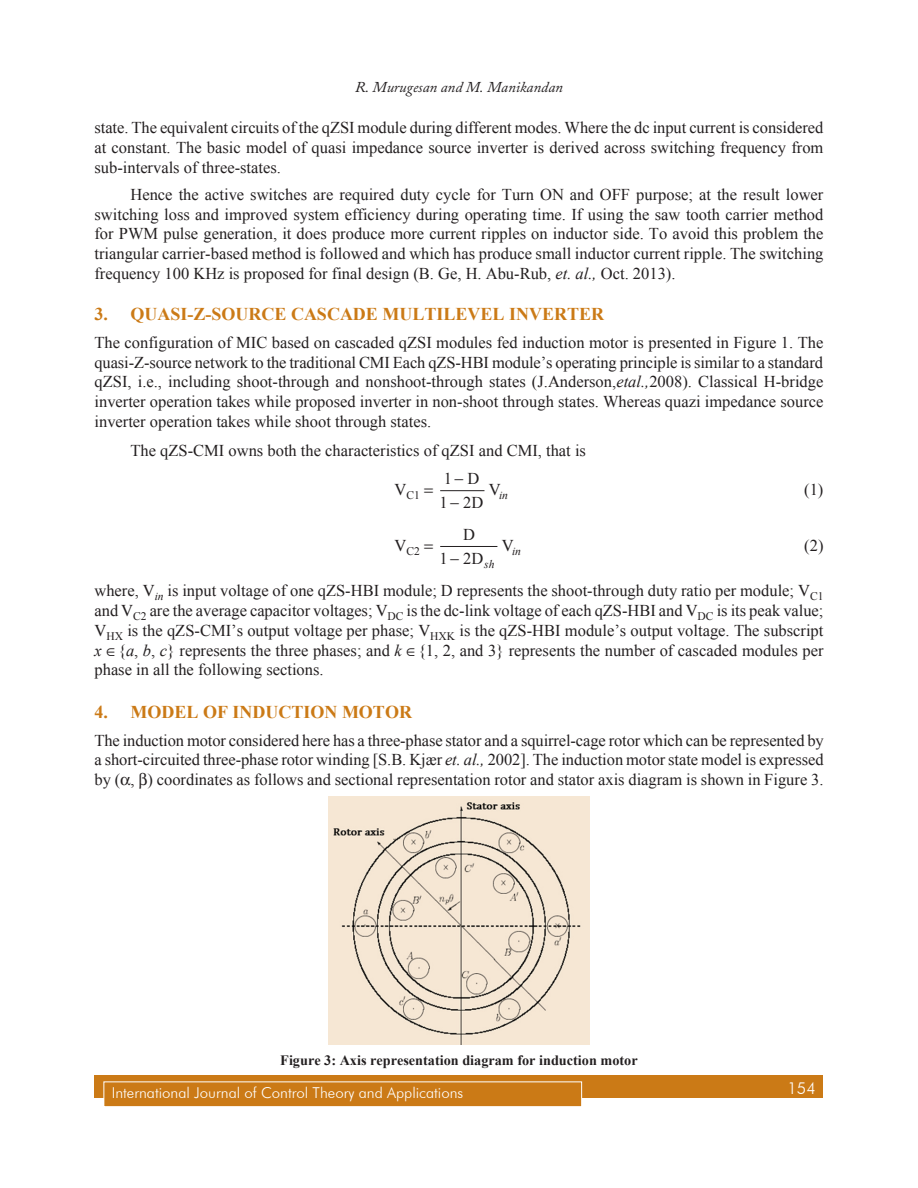
<style>
.page{position:relative;width:918px;height:1188px;background:#fff}
.page>*{position:absolute;margin:0;border:0;box-sizing:border-box;transform-origin:0 0}
.Subhead_1{font:700 18px "Times New Roman";color:#cb7a16}
.Body_text{font:16.5px/19.8px "Times New Roman";color:#231f20;text-align:justify}
.Eq-space{font:16.5px "Times New Roman";color:#231f20}
.t1{font:300 16.5px "Futura BT";color:#fff}
.t2{font:300 15px "Futura BT";color:#fff}
.t3{font:italic 15px "Adobe Caslon Pro";color:#231f20}
.t4{font:700 14.25px "Times New Roman";color:#231f20}
.t5{font:italic 11.7px "Times New Roman";color:#231f20}
.Eq-space-2{font:11.55px "Times New Roman";color:#231f20}
.s1{font-style:italic}
</style>
<div class="page">
<div style="left:94px;top:1076px;width:730px;height:22px;background:#cb7a16"></div>
<div style="left:104px;top:1082px;width:478px;height:25px;background:#cb7a16"></div>
<div style="left:104px;top:1082px;width:478px;height:25px;border:1px solid #fff"></div>
<hr style="left:440px;top:490px;width:44px;height:1px;background:#231f20">
<hr style="left:440px;top:546px;width:57px;height:1px;background:#231f20">
<img style="left:328px;top:797px;width:262px;height:248px">
<p class="t3" style="left:355px;top:78px;width:209px">R. Murugesan and M. Manikandan</p>
<p class="Body_text" style="left:94px;top:117px;width:730px">state. The equivalent circuits of the qZSI module during different modes. Where the dc input current is considered at constant. The basic model of quasi impedance source inverter is derived across switching frequency from sub-intervals of three-states.</p>
<p class="Body_text" style="left:94px;top:184px;width:731px;text-indent:36px">Hence the active switches are required duty cycle for Turn ON and OFF purpose; at the result lower switching loss and improved system efficiency during operating time. If using the saw tooth carrier method for PWM pulse generation, it does produce more current ripples on inductor side. To avoid this problem the triangular carrier-based method is followed and which has produce small inductor current ripple. The switching frequency 100 KHz is proposed for final design (B. Ge, H. Abu-Rub, <span class="s1">et. al.,</span> Oct. 2013).</p>
<p class="Subhead_1" style="left:94px;top:302px;width:511px">3. QUASI-Z-SOURCE CASCADE MULTILEVEL INVERTER</p>
<p class="Body_text" style="left:94px;top:332px;width:731px">The configuration of MIC based on cascaded qZSI modules fed induction motor is presented in Figure 1. The quasi-Z-source network to the traditional CMI Each qZS-HBI module’s operating principle is similar to a standard qZSI, i.e., including shoot-through and nonshoot-through states (J.Anderson,<span class="s1">etal.,</span>2008). Classical H-bridge inverter operation takes while proposed inverter in non-shoot through states. Whereas quazi impedance source inverter operation takes while shoot through states.</p>
<p class="Body_text" style="left:130px;top:440px;width:457px">The qZS-CMI owns both the characteristics of qZSI and CMI, that is</p>
<p class="Eq-space-2" style="left:394px;top:488px;width:27px"><sup>V</sup>C1</p>
<p class="Body_text" style="left:440px;top:467px;width:45px;line-height:23.4px">1<br>1 2D</p>
<p class="Body_text" style="left:467px;top:469px;width:13px">D</p>
<p class="t5" style="left:489px;top:487px;width:21px"><sup>V</sup>in</p>
<p class="Eq-space" style="left:804px;top:478px;width:21px">(1)</p>
<p class="Eq-space-2" style="left:394px;top:543px;width:27px"><sup>V</sup>C2</p>
<p class="Body_text" style="left:463px;top:523px;width:22px;line-height:23.4px;text-align:center">D<br>D</p>
<p class="Body_text" style="left:502px;top:535px;width:13px">V</p>
<p class="t5" style="left:512px;top:543px;width:11px">in</p>
<p class="Eq-space" style="left:804px;top:534px;width:21px">(2)</p>
<p class="Body_text" style="left:94px;top:580px;width:731px">where, V<sub>in</sub> is input voltage of one qZS-HBI module; D represents the shoot-through duty ratio per module; V<sub>C1 </sub>and V<sub>C2</sub> are the average capacitor voltages; V<sub>DC</sub> is the dc-link voltage of each qZS-HBI and V<sub>DC</sub> is its peak value; V<sub>HX</sub> is the qZS-CMI’s output voltage per phase; V<sub>HXK</sub> is the qZS-HBI module’s output voltage. The subscript <span class="s1">x</span> {<span class="s1">a</span>, <span class="s1">b</span>, <span class="s1">c</span>} represents the three phases; and <span class="s1">k</span> {1, 2, and 3} represents the number of cascaded modules per phase in all the following sections.</p>
<p class="Subhead_1" style="left:94px;top:699px;width:319px">4. MODEL OF INDUCTION MOTOR</p>
<p class="Body_text" style="left:94px;top:730px;width:731px">The induction motor considered here has a three-phase stator and a squirrel-cage rotor which can be represented by a short-circuited three-phase rotor winding [S.B. Kjær <span class="s1">et. al.,</span> 2002]. The induction motor state model is expressed by ( , ) coordinates as follows and sectional representation rotor and stator axis diagram is shown in Figure 3.</p>
<p class="Body_text" style="left:440px;top:548px;width:56px">12 <sub>sh</sub></p>
<p class="t4" style="left:280px;top:1050px;width:359px">Figure 3: Axis representation diagram for induction motor</p>
<p class="t2" style="left:112px;top:1084px;width:353px">International Journal of Control Theory and Applications</p>
<p class="t1" style="left:787px;top:1078px;width:30px">154</p>
</div>
